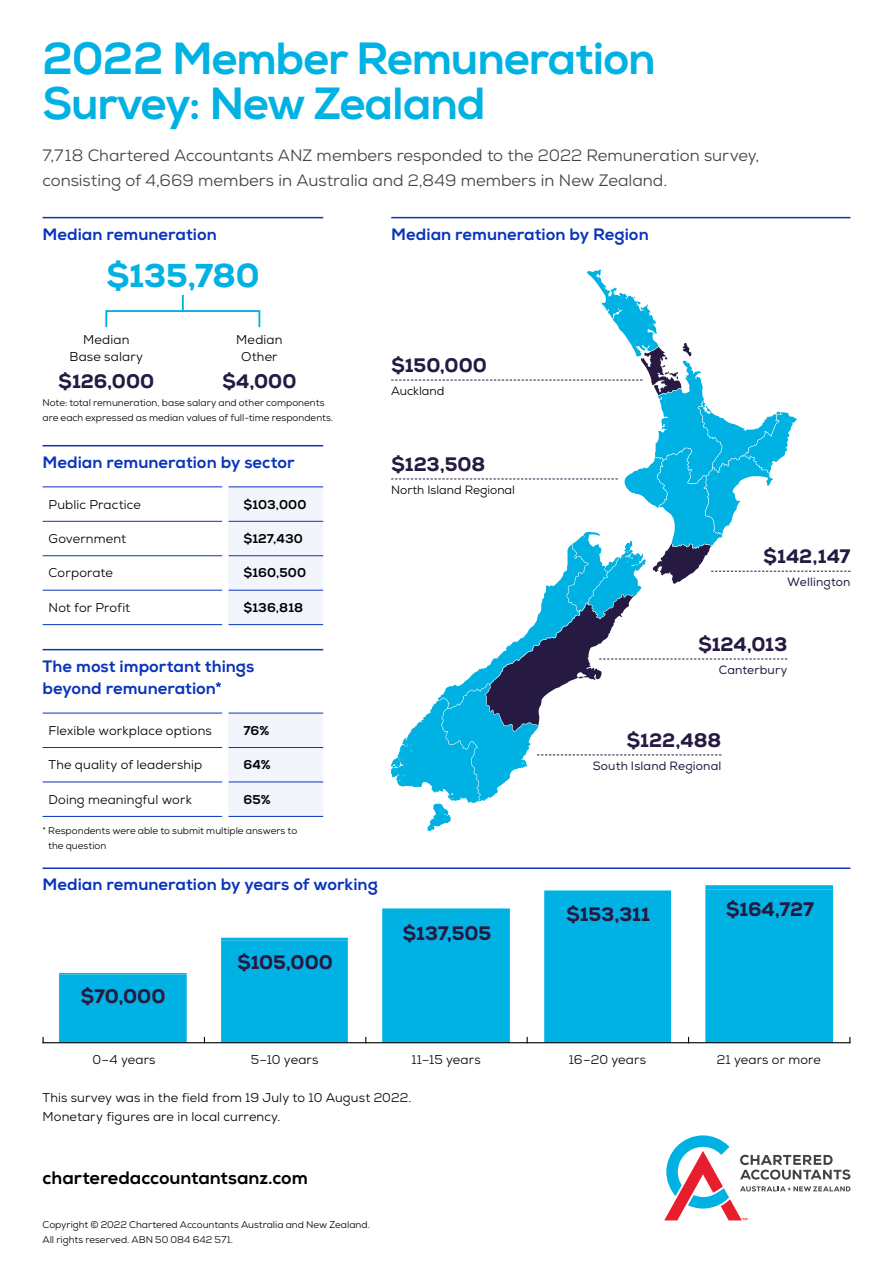
<style>
.page{position:relative;width:893px;height:1263px;background:#fff}
.page>*{position:absolute;margin:0;border:0;box-sizing:border-box;transform-origin:0 0}
._2022_H1{font:800 45px/45px "Nexa";letter-spacing:-.025em;color:#00b2e3}
.Figure_centred_align{font:800 33px "Nexa";letter-spacing:-.005em;color:#00b2e3}
.Figure_centred_align-2{font:800 19.5px "Nexa";color:#261a42}
.Figure_Right_aligned{font:800 19.5px "Nexa";letter-spacing:-.005em;color:#261a42}
.Figure_Left_aligned{font:800 19.5px "Nexa";letter-spacing:-.005em;color:#261a42}
.t1{font:800 18px "Nexa";letter-spacing:-.005em;color:#000}
._2022_H3_Rule_above{font:800 16.5px/22.4px "Nexa";color:#0934bb}
._2022_quote{font:16.5px/24.8px "Nexa";color:#454142}
._2022_TBL_Body{font:12.75px "Nexa";letter-spacing:.01em;color:#000}
._2022_body_copy{font:12.75px/19.2px "Nexa";letter-spacing:.01em;color:#000}
.Body_Info_centred{font:12.75px/16.5px "Nexa";letter-spacing:.01em;color:#000;text-align:center}
._2022_TBL_Body-2{font:800 12.75px "Nexa";letter-spacing:.015em;color:#000}
.Figure_Sub_right_ali{font:12px "Nexa";letter-spacing:.01em;color:#261a42}
.t2{font:12px "Nexa";color:#000}
._2022_Disclaimer{font:9.75px/14.7px "Nexa";color:#000}
</style>
<div class="page">
<hr style="left:43px;top:445px;width:280px;height:1px;background:#0934bb">
<div style="left:228px;top:487px;width:95px;height:137px;background:#f3f5fc"></div>
<hr style="left:43px;top:486px;width:179px;height:1px;background:#0934bb">
<hr style="left:228px;top:486px;width:95px;height:1px;background:#0934bb">
<hr style="left:228px;top:521px;width:95px;height:1px;background:#0934bb">
<hr style="left:43px;top:555px;width:179px;height:1px;background:#0934bb">
<hr style="left:228px;top:555px;width:95px;height:1px;background:#0934bb">
<hr style="left:43px;top:590px;width:179px;height:1px;background:#0934bb">
<hr style="left:228px;top:590px;width:95px;height:1px;background:#0934bb">
<hr style="left:43px;top:624px;width:179px;height:1px;background:#0934bb">
<hr style="left:228px;top:624px;width:95px;height:1px;background:#0934bb">
<hr style="left:43px;top:521px;width:179px;height:1px;background:#0934bb">
<hr style="left:43px;top:649px;width:280px;height:1px;background:#0934bb">
<div style="left:228px;top:714px;width:95px;height:102px;background:#f3f5fc"></div>
<hr style="left:43px;top:713px;width:179px;height:1px;background:#0934bb">
<hr style="left:228px;top:713px;width:95px;height:1px;background:#0934bb">
<hr style="left:43px;top:747px;width:179px;height:1px;background:#0934bb">
<hr style="left:228px;top:747px;width:95px;height:1px;background:#0934bb">
<hr style="left:43px;top:781px;width:179px;height:1px;background:#0934bb">
<hr style="left:228px;top:781px;width:95px;height:1px;background:#0934bb">
<hr style="left:43px;top:816px;width:179px;height:1px;background:#0934bb">
<hr style="left:228px;top:816px;width:95px;height:1px;background:#0934bb">
<hr style="left:43px;top:867px;width:807px;height:2px;background:#0934bb">
<svg style="left:59px;top:974px;width:774px;height:68px;fill:#00b2e3"></svg>
<svg style="left:59px;top:885px;width:774px;height:89px"></svg>
<hr style="left:43px;top:1042px;width:807px;height:1px;background:#000">
<hr style="left:43px;top:217px;width:280px;height:1px;background:#0934bb">
<svg style="left:105px;top:310px;width:2px;height:17px"></svg>
<hr style="left:106px;top:310px;width:153px;height:2px;background:#00b2e3">
<svg style="left:182px;top:295px;width:2px;height:15px"></svg>
<svg style="left:258px;top:310px;width:2px;height:17px"></svg>
<hr style="left:391px;top:217px;width:459px;height:1px;background:#0934bb">
<svg style="left:391px;top:269px;width:459px;height:562px"></svg>
<svg style="left:664px;top:1135px;width:186px;height:85px"></svg>
<h1 class="_2022_H1" style="left:43px;top:37px;width:615px">2022 Member Remuneration<br>Survey: New Zealand</h1>
<p class="_2022_quote" style="left:43px;top:143px;width:718px">7,718 Chartered Accountants ANZ members responded to the 2022 Remuneration survey, consisting of 4,669 members in Australia and 2,849 members in New Zealand.</p>
<p class="_2022_H3_Rule_above" style="left:43px;top:223px;width:176px">Median remuneration</p>
<p class="Figure_centred_align" style="left:106px;top:254px;width:155px">$135,780</p>
<p class="_2022_H3_Rule_above" style="left:391px;top:223px;width:259px">Median remuneration by Region</p>
<p class="Body_Info_centred" style="left:236px;top:332px;width:48px">Median<br>Other</p>
<p class="_2022_Disclaimer" style="left:43px;top:396px;width:292px">Note: total remuneration, base salary and other components are each expressed as median values of full-time respondents.</p>
<p class="Body_Info_centred" style="left:69px;top:332px;width:75px">Median<br>Base salary</p>
<p class="Figure_centred_align-2" style="left:58px;top:369px;width:97px">$126,000</p>
<p class="Figure_centred_align-2" style="left:222px;top:369px;width:76px">$4,000</p>
<p class="_2022_H3_Rule_above" style="left:43px;top:451px;width:254px">Median remuneration by sector</p>
<p class="_2022_TBL_Body" style="left:49px;top:496px;width:94px">Public Practice</p>
<p class="_2022_TBL_Body-2" style="left:243px;top:496px;width:65px">$103,000</p>
<p class="_2022_TBL_Body" style="left:49px;top:530px;width:79px">Government</p>
<p class="_2022_TBL_Body-2" style="left:243px;top:531px;width:61px">$127,430</p>
<p class="_2022_TBL_Body" style="left:49px;top:565px;width:66px">Corporate</p>
<p class="_2022_TBL_Body-2" style="left:243px;top:565px;width:64px">$160,500</p>
<p class="_2022_TBL_Body" style="left:49px;top:599px;width:83px">Not for Profit</p>
<p class="_2022_TBL_Body-2" style="left:243px;top:600px;width:61px">$136,818</p>
<p class="Figure_Left_aligned" style="left:391px;top:353px;width:97px">$150,000</p>
<p class="t2" style="left:391px;top:383px;width:55px">Auckland</p>
<p class="Figure_Left_aligned" style="left:391px;top:452px;width:96px">$123,508</p>
<p class="t2" style="left:391px;top:482px;width:125px">North Island Regional</p>
<p class="_2022_H3_Rule_above" style="left:43px;top:655px;width:213px">The most important things beyond remuneration*</p>
<p class="_2022_TBL_Body" style="left:49px;top:722px;width:165px">Flexible workplace options</p>
<p class="_2022_TBL_Body-2" style="left:243px;top:722px;width:28px">76%</p>
<p class="_2022_TBL_Body" style="left:49px;top:757px;width:155px">The quality of leadership</p>
<p class="_2022_TBL_Body-2" style="left:243px;top:757px;width:29px">64%</p>
<p class="_2022_TBL_Body" style="left:49px;top:791px;width:145px">Doing meaningful work</p>
<p class="_2022_TBL_Body-2" style="left:243px;top:791px;width:29px">65%</p>
<p class="_2022_Disclaimer" style="left:48px;top:823px;width:250px;text-indent:-6px">* Respondents were able to submit multiple answers to the question</p>
<p class="_2022_H3_Rule_above" style="left:43px;top:874px;width:337px">Median remuneration by years of working</p>
<p class="Figure_centred_align-2" style="left:81px;top:984px;width:86px">$70,000</p>
<p class="Figure_centred_align-2" style="left:237px;top:949px;width:97px">$105,000</p>
<p class="Figure_centred_align-2" style="left:402px;top:920px;width:91px">$137,505</p>
<p class="Figure_Right_aligned" style="left:763px;top:544px;width:89px">$142,147</p>
<p class="Figure_Sub_right_ali" style="left:787px;top:575px;width:65px">Wellington</p>
<p class="Figure_Right_aligned" style="left:698px;top:632px;width:91px">$124,013</p>
<p class="Figure_Sub_right_ali" style="left:719px;top:663px;width:70px">Canterbury</p>
<p class="Figure_Right_aligned" style="left:626px;top:728px;width:96px">$122,488</p>
<p class="Figure_Sub_right_ali" style="left:593px;top:759px;width:130px">South Island Regional</p>
<p class="Figure_centred_align-2" style="left:566px;top:902px;width:85px">$153,311</p>
<p class="Figure_centred_align-2" style="left:726px;top:897px;width:90px">$164,727</p>
<p class="Body_Info_centred" style="left:92px;top:1051px;width:65px">0–4 years</p>
<p class="Body_Info_centred" style="left:251px;top:1051px;width:69px">5–10 years</p>
<p class="Body_Info_centred" style="left:411px;top:1051px;width:71px">11–15 years</p>
<p class="Body_Info_centred" style="left:569px;top:1051px;width:79px">16–20 years</p>
<p class="Body_Info_centred" style="left:717px;top:1051px;width:106px">21 years or more</p>
<p class="_2022_body_copy" style="left:43px;top:1088px;width:370px">This survey was in the field from 19 July to 10 August 2022.<br>Monetary figures are in local currency.</p>
<h3 class="t1" style="left:43px;top:1167px;width:267px">charteredaccountantsanz.com</h3>
<p class="_2022_Disclaimer" style="left:43px;top:1217px;width:329px">Copyright © 2022 Chartered Accountants Australia and New Zealand.<br>All rights reserved. ABN 50 084 642 571.</p>
</div>
